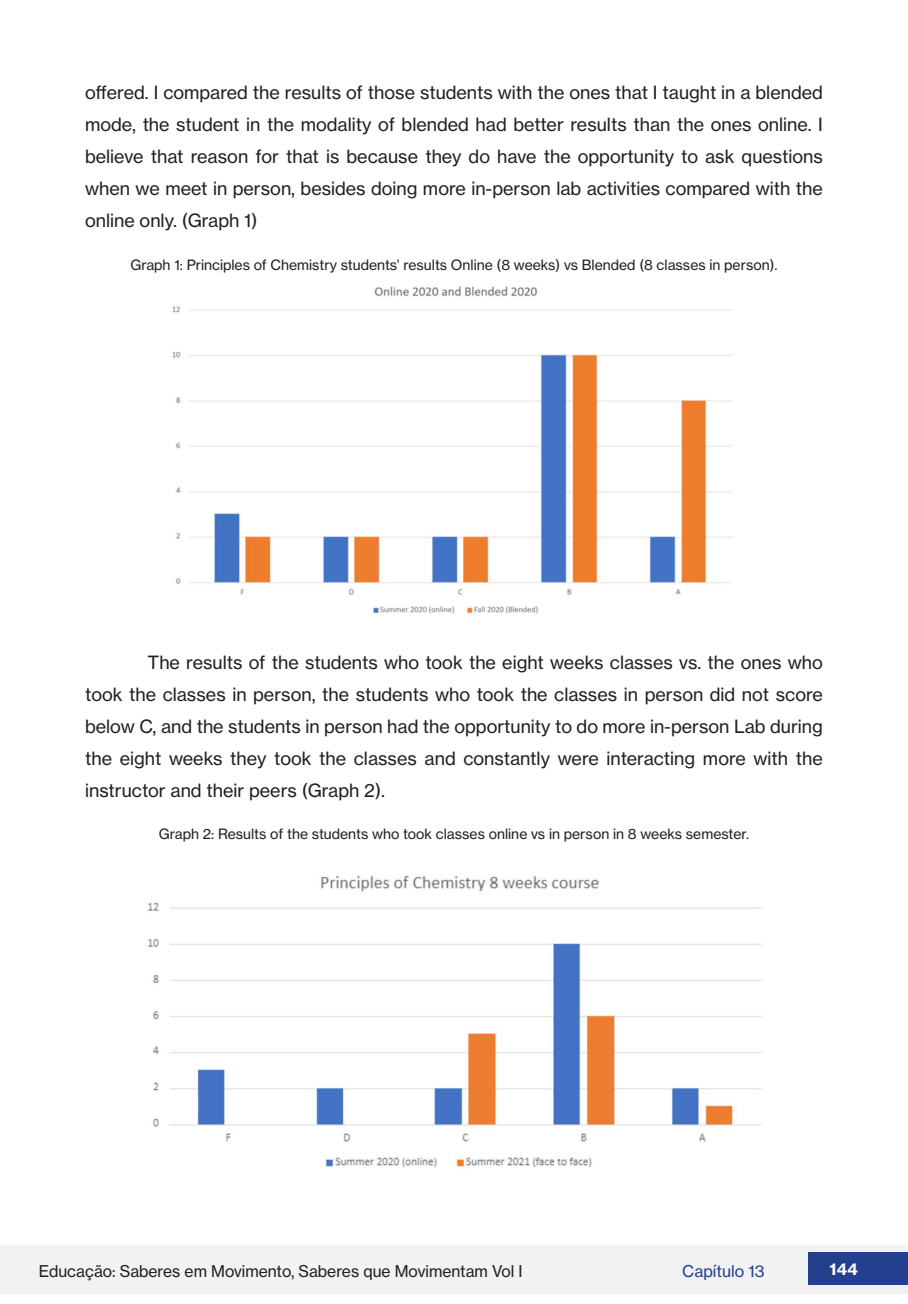
<style>
.page{position:relative;width:908px;height:1304px;background:#fff}
.page>*{position:absolute;margin:0;border:0;box-sizing:border-box;transform-origin:0 0}
.CORPO_DO_TEXTO_ATUAL{font:18px/32px "N Haas Grotesk TX Pro 55 Rg";color:#231f20;text-align:justify}
.t1{font:16px "N Haas Grotesk TX Pro 55 Rg";color:#231f20}
.t2{font:16px "N Haas Grotesk TX Pro 55 Rg";color:#23408f}
.t3{font:16px "N Haas Grotesk TX Pro 75 Bd";color:#fff}
.LEGENDAS_DE_TABELAS{font:14px "N Haas Grotesk TX Pro 55 Rg";color:#231f20}
</style>
<div class="page">
<div style="left:0;top:1245px;width:907px;height:49px;background:#f2f2f2"></div>
<div style="left:808px;top:1252px;width:99px;height:33px;background:#23408f"></div>
<img style="left:172px;top:286px;width:561px;height:329px">
<img style="left:147px;top:875px;width:615px;height:293px">
<p class="CORPO_DO_TEXTO_ATUAL" style="left:85px;top:77px;width:739px">offered. I compared the results of those students with the ones that I taught in a blended mode, the student in the modality of blended had better results than the ones online. I believe that reason for that is because they do have the opportunity to ask questions when we meet in person, besides doing more in-person lab activities compared with the online only. (Graph 1)</p>
<p class="LEGENDAS_DE_TABELAS" style="left:130px;top:256px;width:648px">Graph 1: Principles of Chemistry students’ results Online (8 weeks) vs Blended (8 classes in person).</p>
<p class="CORPO_DO_TEXTO_ATUAL" style="left:85px;top:646px;width:739px;text-indent:62px">The results of the students who took the eight weeks classes vs. the ones who took the classes in person, the students who took the classes in person did not score below C, and the students in person had the opportunity to do more in-person Lab during the eight weeks they took the classes and constantly were interacting more with the instructor and their peers (Graph 2).</p>
<p class="LEGENDAS_DE_TABELAS" style="left:159px;top:826px;width:591px">Graph 2: Results of the students who took classes online vs in person in 8 weeks semester.</p>
<p class="t1" style="left:39px;top:1261px;width:485px">Educação: Saberes em Movimento, Saberes que Movimentam Vol I</p>
<p class="t2" style="left:682px;top:1261px;width:84px">Capítulo 13</p>
<p class="t3" style="left:829px;top:1259px;width:30px">144</p>
</div>
